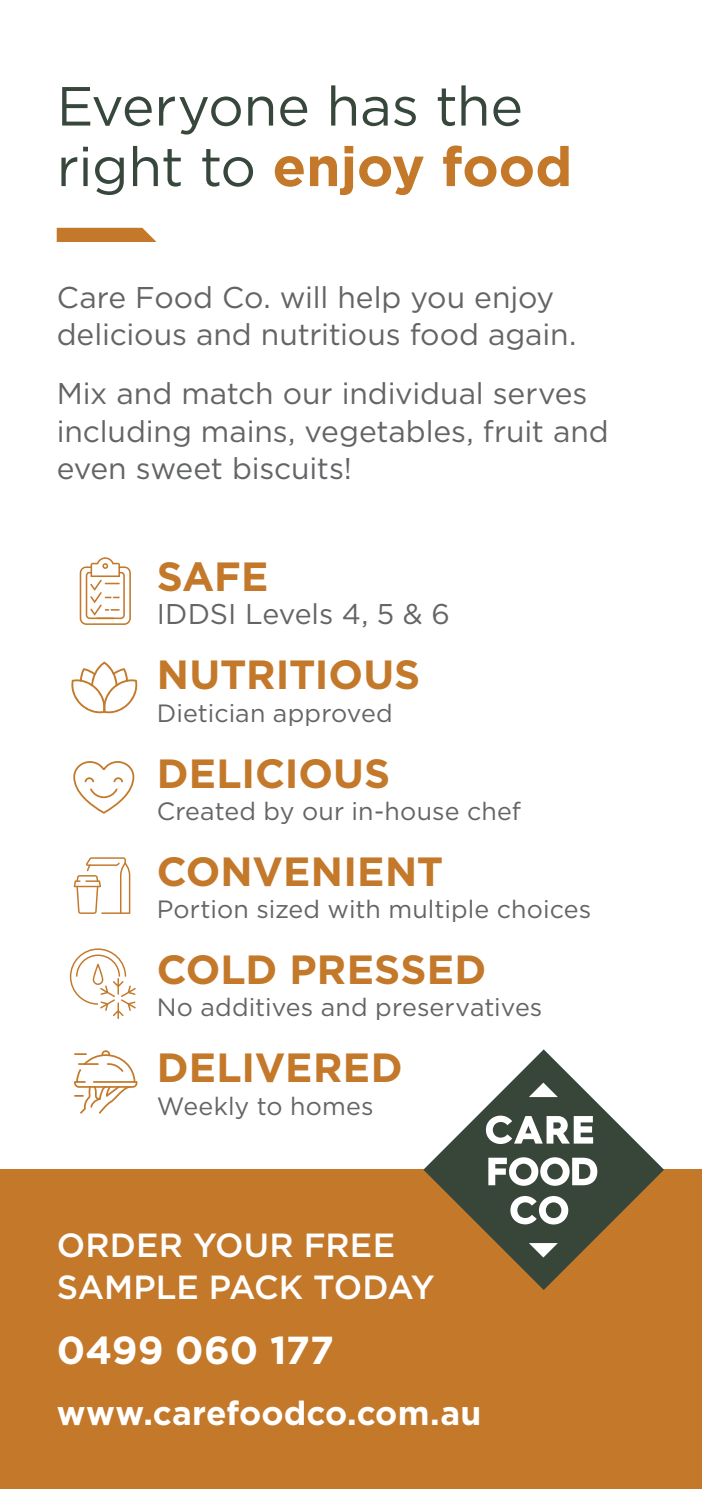
<style>
.page{position:relative;width:702px;height:1489px;background:#fff}
.page>*{position:absolute;margin:0;border:0;box-sizing:border-box;transform-origin:0 0}
.t1{font:55px/60.5px "Gotham";letter-spacing:-.005em;color:#37473b}
.t2{font:700 40.75px "Gotham";color:#c3782a}
.t3{font:700 39px "Gotham";letter-spacing:-.005em;color:#fff}
.t4{font:500 33.5px/41.8px "Gotham";color:#fff}
.t5{font:700 33.5px "Gotham";letter-spacing:.005em;color:#fff}
.t6{font:30px/37.5px "Gotham";letter-spacing:-.005em;color:#636466}
.t7{font:28.5px "Gotham";letter-spacing:-.005em;color:#636466}
.t8{font:25px "Gotham";letter-spacing:.005em;color:#636466}
.s1{font-weight:700;color:#c3782a}
</style>
<div class="page">
<div style="left:0;top:1169px;width:702px;height:319px;background:#c3782a"></div>
<svg style="left:57px;top:228px;width:99px;height:14px"></svg>
<svg style="left:80px;top:557px;width:51px;height:68px"></svg>
<svg style="left:71px;top:661px;width:67px;height:52px"></svg>
<svg style="left:73px;top:761px;width:61px;height:52px"></svg>
<svg style="left:74px;top:857px;width:56px;height:56px"></svg>
<svg style="left:70px;top:948px;width:66px;height:71px"></svg>
<svg style="left:74px;top:1050px;width:63px;height:63px"></svg>
<svg style="left:423px;top:1049px;width:241px;height:240px"></svg>
<h1 class="t1" style="left:57px;top:75px;width:517px">Everyone has the right to <span class="s1">enjoy food</span></h1>
<p class="t6" style="left:57px;top:278px;width:521px">Care Food Co. will help you enjoy delicious and nutritious food again.</p>
<p class="t6" style="left:57px;top:374px;width:553px">Mix and match our individual serves including mains, vegetables, fruit and even sweet biscuits!</p>
<h2 class="t2" style="left:157px;top:549px;width:113px">SAFE</h2>
<p class="t7" style="left:157px;top:595px;width:294px">IDDSI Levels 4, 5 &amp; 6</p>
<h2 class="t2" style="left:157px;top:648px;width:265px">NUTRITIOUS</h2>
<p class="t8" style="left:157px;top:697px;width:237px">Dietician approved</p>
<h2 class="t2" style="left:157px;top:746px;width:235px">DELICIOUS</h2>
<p class="t8" style="left:157px;top:795px;width:366px">Created by our in-house chef</p>
<h2 class="t2" style="left:157px;top:844px;width:288px">CONVENIENT</h2>
<p class="t8" style="left:157px;top:893px;width:436px">Portion sized with multiple choices</p>
<h2 class="t2" style="left:157px;top:942px;width:331px">COLD PRESSED</h2>
<p class="t8" style="left:157px;top:991px;width:387px">No additives and preservatives</p>
<h2 class="t2" style="left:157px;top:1040px;width:247px">DELIVERED</h2>
<p class="t8" style="left:157px;top:1089px;width:218px">Weekly to homes</p>
<p class="t4" style="left:57px;top:1224px;width:379px">ORDER YOUR FREE<br>SAMPLE PACK TODAY</p>
<p class="t3" style="left:57px;top:1324px;width:278px">0499 060 177</p>
<p class="t5" style="left:57px;top:1390px;width:426px">www.carefoodco.com.au</p>
</div>
